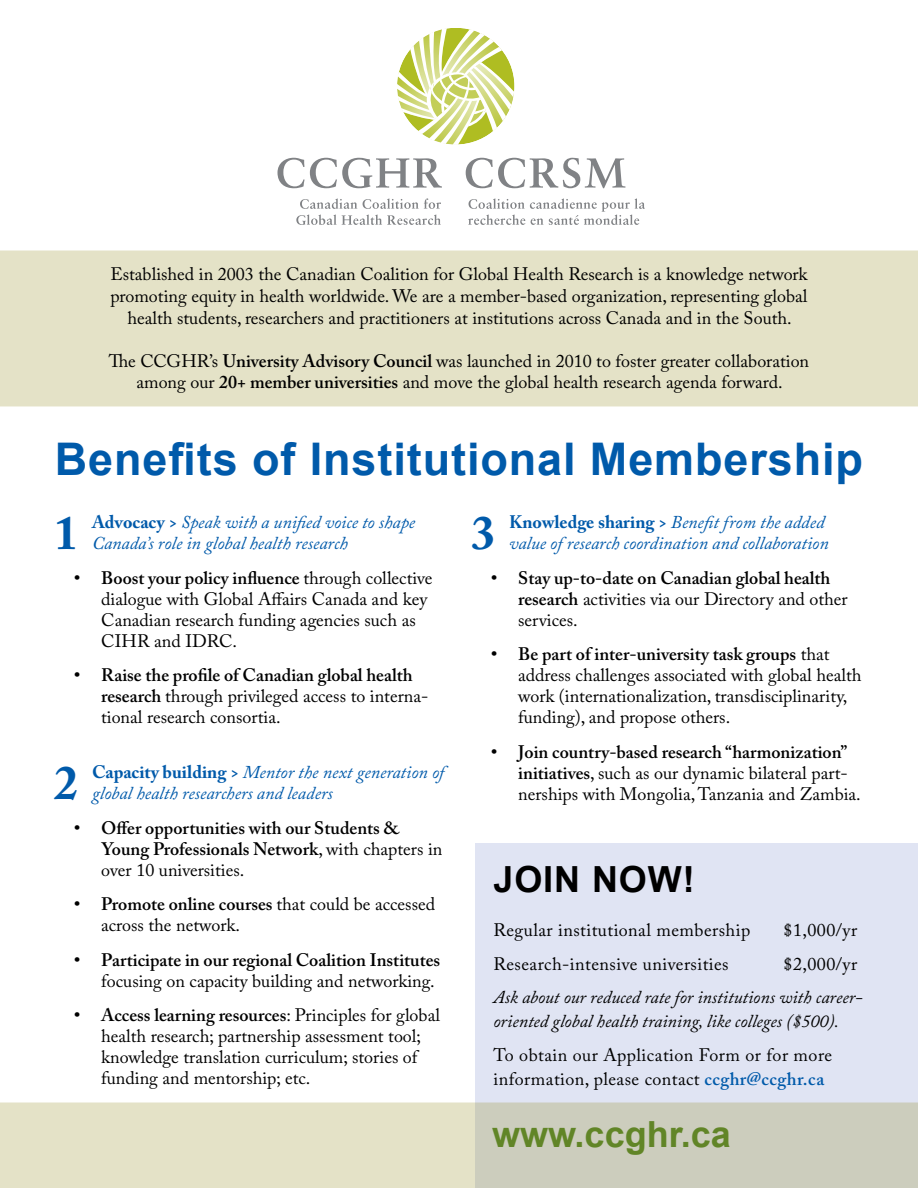
<style>
.page{position:relative;width:918px;height:1188px;background:#fff}
.page>*{position:absolute;margin:0;border:0;box-sizing:border-box;transform-origin:0 0}
.t1{font:700 47.55px "Adobe Caslon Pro";color:#005aaa}
.t2{font:700 45px "Arial";letter-spacing:.02em;color:#005aaa}
.t3{font:700 36px "Arial";color:#578832}
.t4{font:700 36px "Arial";letter-spacing:.025em;color:#000}
.t5{font:18px/21px "Adobe Caslon Pro";color:#000}
.t6{font:italic 18px/21px "Adobe Caslon Pro";color:#005aaa}
.t7{font:600 18px/21px "Adobe Caslon Pro";color:#000}
.t8{font:18px/24px "Adobe Caslon Pro";letter-spacing:.025em;color:#000}
.t9{font:italic 18px/24px "Adobe Caslon Pro";color:#000}
.s1{font-weight:600}
.s2{font-weight:700;font-style:normal}
.s3{font-weight:400}
.s4{font-weight:600;color:#005aaa}
</style>
<div class="page">
<div style="left:476px;top:843px;width:442px;height:345px;background:#e0e4f3"></div>
<svg style="left:0;top:1102px;width:918px;height:86px;background:#d8d8c2"></svg>
<div style="left:0;top:250px;width:918px;height:156px;background:#e4e2c7"></div>
<svg style="left:278px;top:158px;width:164px;height:30px"></svg>
<svg style="left:466px;top:158px;width:159px;height:30px"></svg>
<svg style="left:296px;top:198px;width:145px;height:27px"></svg>
<svg style="left:468px;top:198px;width:177px;height:27px"></svg>
<svg style="left:397px;top:28px;width:118px;height:117px"></svg>
<p class="t5" style="left:110px;top:263px;width:699px;line-height:21.6px;text-align:center">Established in 2003 the Canadian Coalition for Global Health Research is a knowledge network promoting equity in health worldwide. We are a member-based organization, representing global health students, researchers and practitioners at institutions across Canada and in the South.</p>
<p class="t5" style="left:109px;top:350px;width:702px;line-height:21.6px;text-align:center">The CCGHR’s <span class="s1">University Advisory Council</span> was launched in 2010 to foster greater collaboration among our <span class="s1">20+ member universities</span> and move the global health research agenda forward.</p>
<h2 class="t2" style="left:55px;top:429px;width:810px">Benefits of Institutional Membership</h2>
<h1 class="t1" style="left:471px;top:505px;width:25px">3</h1>
<p class="t6" style="left:509px;top:512px;width:321px"><span class="s2">Knowledge sharing &gt;</span> Benefit from the added value of research coordination and collaboration</p>
<p class="t7" style="left:518px;top:567px;width:331px;text-indent:-27px">• Stay up-to-date on Canadian global health research <span class="s3">activities via our Directory and other services.</span></p>
<p class="t5" style="left:518px;top:644px;width:345px;text-indent:-27px"><span class="s1">• Be part of inter-university task groups</span> that address challenges associated with global health work (internationalization, transdisciplinarity, funding), and propose others.</p>
<p class="t5" style="left:518px;top:741px;width:344px;text-indent:-27px"><span class="s1">• Join country-based research “harmonization” initiatives</span>, such as our dynamic bilateral part&shy;nerships with Mongolia, Tanzania and Zambia.</p>
<h1 class="t1" style="left:54px;top:505px;width:25px">1</h1>
<p class="t6" style="left:92px;top:512px;width:325px"><span class="s2">Advocacy &gt;</span> Speak with a unified voice to shape<br>Canada’s role in global health research</p>
<p class="t5" style="left:101px;top:567px;width:333px;text-indent:-27px"><span class="s1">• Boost your policy influence</span> through collective dialogue with Global Affairs Canada and key Canadian research funding agencies such as CIHR and IDRC.</p>
<p class="t5" style="left:101px;top:665px;width:329px;text-indent:-27px"><span class="s1">• Raise the profile of Canadian global health research</span> through privileged access to interna&shy;tional research consortia.</p>
<h1 class="t1" style="left:54px;top:755px;width:25px">2</h1>
<p class="t6" style="left:92px;top:761px;width:354px"><span class="s2">Capacity building &gt;</span> Mentor the next generation of global health researchers and leaders</p>
<p class="t7" style="left:101px;top:817px;width:343px;text-indent:-27px">• Offer opportunities with our Students &amp;<br>Young Professionals Network<span class="s3">, with chapters in over 10 universities.</span></p>
<p class="t5" style="left:101px;top:893px;width:335px;text-indent:-27px"><span class="s1">• Promote online courses</span> that could be accessed across the network.</p>
<p class="t7" style="left:74px;top:949px;width:367px">• Participate in our regional Coalition Institutes</p>
<p class="t5" style="left:101px;top:970px;width:335px">focusing on capacity building and networking.</p>
<p class="t5" style="left:101px;top:1004px;width:340px;text-indent:-27px"><span class="s1">• Access learning resources</span>: Principles for global health research; partnership assessment tool; knowledge translation curriculum; stories of funding and mentorship; etc.</p>
<h3 class="t4" style="left:494px;top:855px;width:203px">JOIN NOW!</h3>
<p class="t8" style="left:494px;top:918px;width:258px">Regular institutional membership</p>
<p class="t5" style="left:784px;top:919px;width:75px">$1,000/yr</p>
<p class="t8" style="left:494px;top:951px;width:237px">Research-intensive universities</p>
<p class="t5" style="left:784px;top:953px;width:75px">$2,000/yr</p>
<p class="t9" style="left:494px;top:985px;width:371px">Ask about our reduced rate for institutions with career&shy;oriented global health training, like colleges ($500).</p>
<p class="t8" style="left:494px;top:1043px;width:340px">To obtain our Application Form or for more information, please contact <span class="s4">ccghr@ccghr.ca</span></p>
<h3 class="t3" style="left:492px;top:1110px;width:240px">www.ccghr.ca</h3>
</div>
